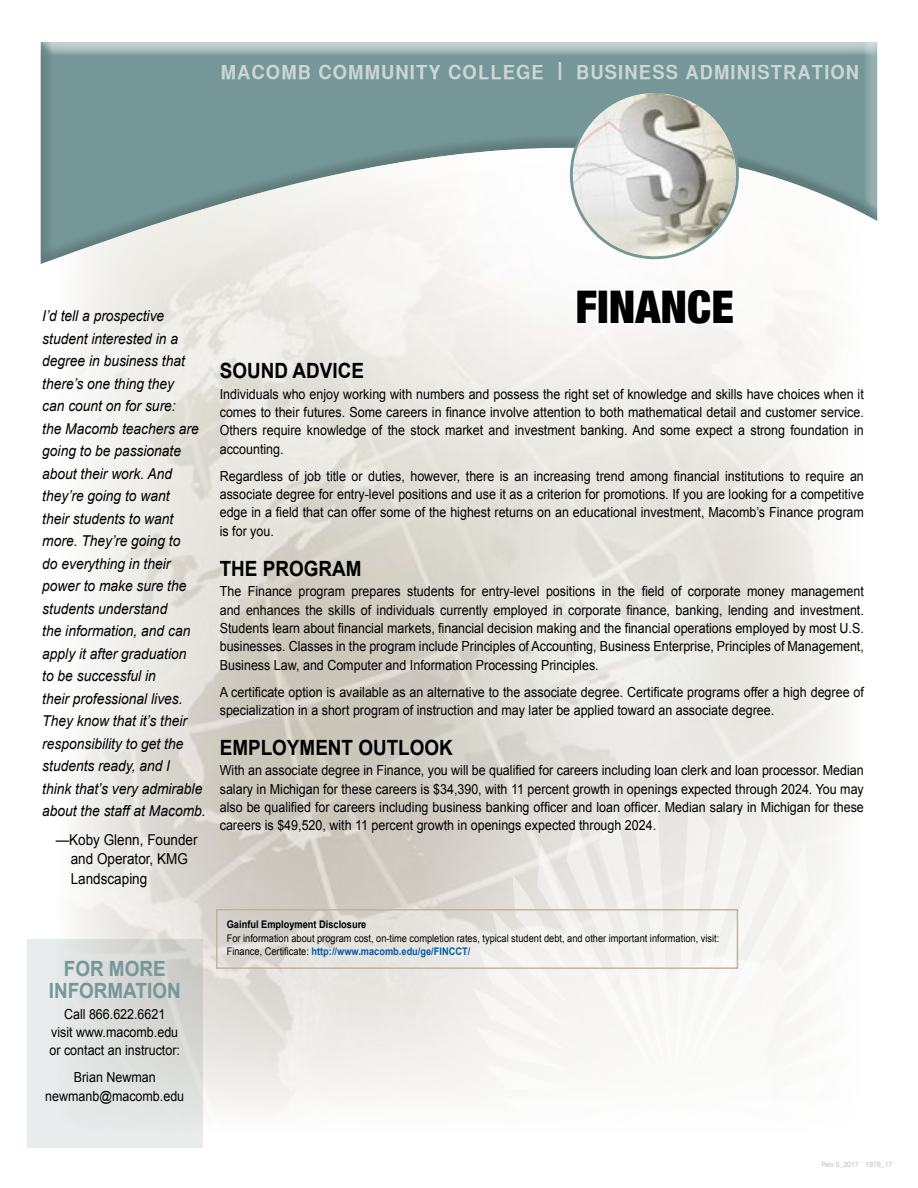
<style>
.page{position:relative;width:918px;height:1188px;background:#fff}
.page>*{position:absolute;margin:0;border:0;box-sizing:border-box;transform-origin:0 0}
.t1{font:900 condensed 45px "Helvetica Neue";color:#000}
.t2{font:700 21px "Arial";color:#000;scale:.9 1}
.t3{font:700 21px/22.5px "Arial";color:#759797;text-align:center;scale:.9 1}
.t4{font:19.5px "Helvetica CY Bold";letter-spacing:.05em;color:#cdd6d6;scale:1.15 1}
.t5{font:italic 15px/22.5px "Arial";color:#000;scale:.92 1}
.t6{font:15px/19.5px "Arial";color:#000;scale:.9 1}
.t7{font:13.8px/18.3px "Arial";color:#000;text-align:justify;scale:.9 1}
.t8{font:10.5px/13.5px "Arial";color:#000;scale:.88 1}
.t9{font:700 10.5px "Arial";color:#000;scale:.88 1}
.t10{font:700 10.5px "Arial";color:#005daa;scale:.88 1}
.t11{font:7.5px "Helvetica";color:#bcbec0;scale:.92 1}
.s1{font-weight:700;color:#005daa}
</style>
<div class="page">
<svg style="left:406px;top:692px;width:451px;height:431px;fill:#eae8e4"></svg>
<svg style="left:473px;top:794px;width:384px;height:296px"></svg>
<svg style="left:502px;top:1098px;width:342px;height:25px"></svg>
<svg style="left:27px;top:939px;width:175px;height:209px;background:#dfe1e0"></svg>
<svg style="left:575px;top:288px;width:25px;height:38px"></svg>
<svg style="left:608px;top:286px;width:128px;height:41px"></svg>
<div style="left:28px;top:33px;width:861px;height:232px;background:#000;opacity:.18"></div>
<svg style="left:571px;top:92px;width:166px;height:166px"></svg>
<img style="left:573px;top:93px;width:163px;height:163px;border-radius:82px">
<div style="left:216px;top:909px;width:522px;height:60px;border:2px solid #c0b3a3"></div>
<h3 class="t4" style="left:221px;top:61px;width:557px">MACOMB COMMUNITY COLLEGE | BUSINESS ADMINISTRATION</h3>
<p class="t5" style="left:42px;top:305px;width:134px">I’d tell a prospective</p>
<p class="t5" style="left:42px;top:328px;width:179px">student interested in a degree in business that there’s one thing they<br>can count on for sure:<br>the Macomb teachers are going to be passionate about their work. And they’re going to want<br>their students to want more. They’re going to<br>do everything in their power to make sure the students understand<br>the information, and can apply it after graduation<br>to be successful in<br>their professional lives.<br>They know that it’s their responsibility to get the students ready, and I<br>think that’s very admirable about the staff at Macomb.</p>
<p class="t6" style="left:71px;top:830px;width:142px;text-indent:-28px">--—Koby Glenn, Founder and Operator, KMG<br>Landscaping</p>
<h2 class="t3" style="left:49px;top:958px;width:148px">FOR MORE<br>INFORMATION</h2>
<p class="t7" style="left:50px;top:1005px;width:146px;text-align:center">Call 866.622.6621<br>visit www.macomb.edu or contact an instructor:</p>
<p class="t7" style="left:45px;top:1069px;width:156px;text-align:center">Brian Newman newmanb@macomb.edu</p>
<h1 class="t1" style="left:576px;top:270px;width:160px">FINANCE</h1>
<h2 class="t2" style="left:220px;top:357px;width:162px">SOUND ADVICE</h2>
<p class="t7" style="left:220px;top:385px;width:717px">Individuals who enjoy working with numbers and possess the right set of knowledge and skills have choices when it comes to their futures. Some careers in finance involve attention to both mathematical detail and customer service.<br>Others require knowledge of the stock market and investment banking. And some expect a strong foundation in accounting.</p>
<p class="t7" style="left:220px;top:467px;width:717px">Regardless of job title or duties, however, there is an increasing trend among financial institutions to require an associate degree for entry-level positions and use it as a criterion for promotions. If you are looking for a competitive edge in a field that can offer some of the highest returns on an educational investment, Macomb’s Finance program is for you.</p>
<h2 class="t2" style="left:220px;top:554px;width:159px">THE PROGRAM</h2>
<p class="t7" style="left:220px;top:582px;width:717px">The Finance program prepares students for entry-level positions in the field of corporate money management and enhances the skills of individuals currently employed in corporate finance, banking, lending and investment.<br>Students learn about financial markets, financial decision making and the financial operations employed by most U.S. businesses. Classes in the program include Principles of Accounting, Business Enterprise, Principles of Management, Business Law, and Computer and Information Processing Principles.</p>
<p class="t7" style="left:220px;top:683px;width:717px">A certificate option is available as an alternative to the associate degree. Certificate programs offer a high degree of specialization in a short program of instruction and may later be applied toward an associate degree.</p>
<h2 class="t2" style="left:220px;top:733px;width:261px">EMPLOYMENT OUTLOOK</h2>
<p class="t7" style="left:220px;top:762px;width:717px">With an associate degree in Finance, you will be qualified for careers including loan clerk and loan processor. Median salary in Michigan for these careers is $34,390, with 11 percent growth in openings expected through 2024. You may also be qualified for careers including business banking officer and loan officer. Median salary in Michigan for these careers is $49,520, with 11 percent growth in openings expected through 2024.</p>
<p class="t9" style="left:227px;top:917px;width:160px">GAINFUL EMPLOYMENT DISCLOSURE</p>
<p class="t8" style="left:227px;top:931px;width:561px">For information about program cost, on-time completion rates, typical student debt, and other important information, visit:<br>Finance, Certificate: <span class="s1">HTTP://WWW.MACOMB.EDU/GE/FINCC</span></p>
<p class="t10" style="left:462px;top:944px;width:11px">T/</p>
<p class="t11" style="left:822px;top:1158px;width:79px">Rev 5_2017 1976_17</p>
</div>
